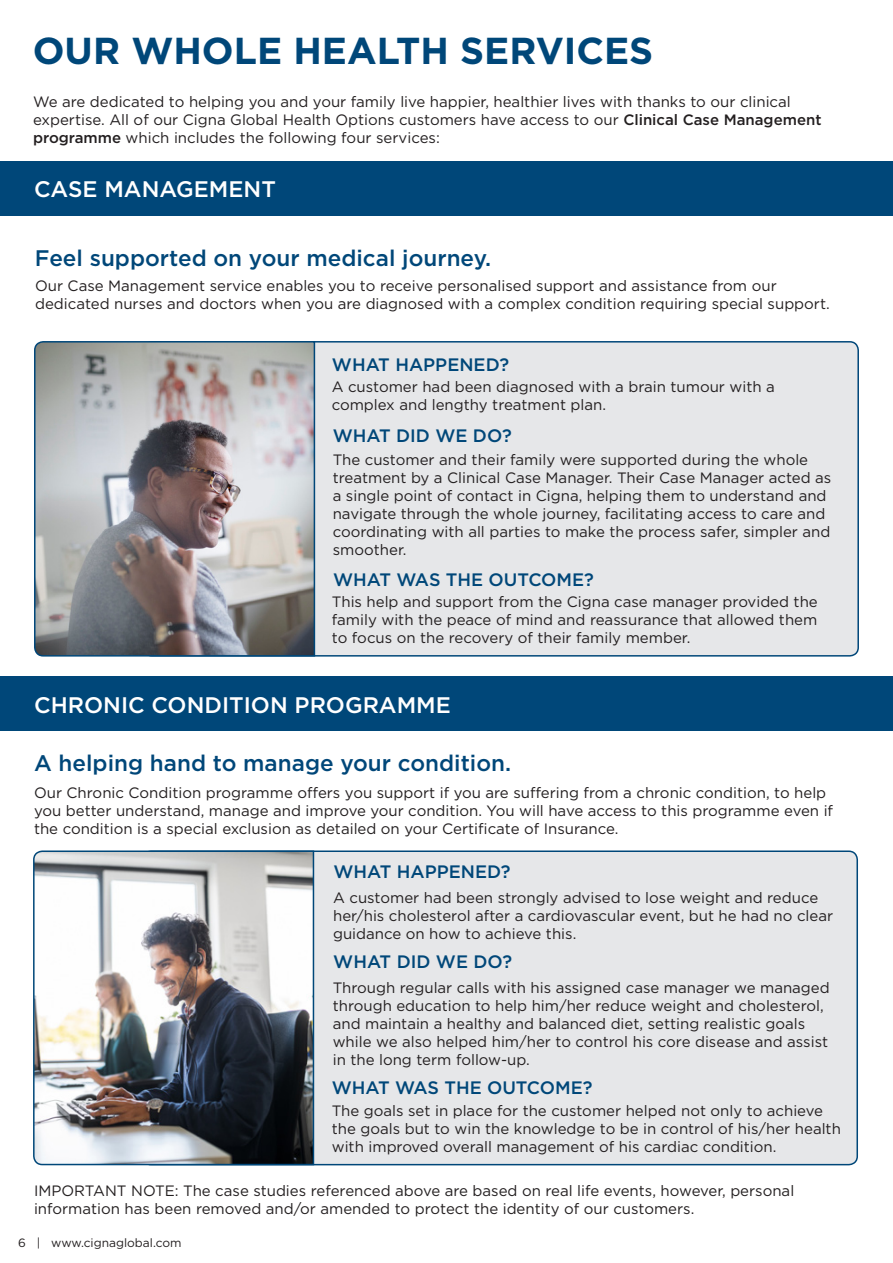
<style>
.page{position:relative;width:893px;height:1263px;background:#fff}
.page>*{position:absolute;margin:0;border:0;box-sizing:border-box;transform-origin:0 0}
.t1{font:700 37.5px "Gotham";color:#004779}
.t2{font:500 22.5px "Gotham";color:#004779}
.t3{font:500 22.5px "Gotham";color:#fff}
.t4{font:500 18px "Gotham";color:#004779}
.t5{font:15px/18px "Gotham";color:#231f20}
.t6{font:12px "Gotham";color:#231f20}
.s1{font-weight:500}
</style>
<div class="page">
<div style="left:0;top:161px;width:893px;height:55px;background:#004779"></div>
<div style="left:0;top:676px;width:893px;height:55px;background:#004779"></div>
<div style="left:144px;top:342px;width:714px;height:314px;background:#e6e7e9;border-radius:9px"></div>
<img style="left:34px;top:341px;width:282px;height:316px">
<div style="left:143px;top:851px;width:714px;height:314px;background:#e6e7e9;border-radius:9px"></div>
<img style="left:33px;top:850px;width:282px;height:316px">
<p class="t1" style="left:33px;top:26px;width:622px">OUR WHOLE HEALTH SERVICES</p>
<p class="t5" style="left:33px;top:92px;width:790px">We are dedicated to helping you and your family live happier, healthier lives with thanks to our clinical expertise. All of our Cigna Global Health Options customers have access to our <span class="s1">Clinical Case Management programme</span> which includes the following four services:</p>
<p class="t3" style="left:34px;top:174px;width:243px">CASE MANAGEMENT</p>
<p class="t2" style="left:35px;top:243px;width:458px">Feel supported on your medical journey.</p>
<p class="t5" style="left:35px;top:276px;width:796px">Our Case Management service enables you to receive personalised support and assistance from our dedicated nurses and doctors when you are diagnosed with a complex condition requiring special support.</p>
<p class="t4" style="left:332px;top:352px;width:179px">WHAT HAPPENED?</p>
<p class="t5" style="left:332px;top:378px;width:445px">A customer had been diagnosed with a brain tumour with a complex and lengthy treatment plan.</p>
<p class="t4" style="left:333px;top:424px;width:180px">WHAT DID WE DO?</p>
<p class="t5" style="left:333px;top:450px;width:500px">The customer and their family were supported during the whole treatment by a Clinical Case Manager. Their Case Manager acted as a single point of contact in Cigna, helping them to understand and navigate through the whole journey, facilitating access to care and coordinating with all parties to make the process safer, simpler and smoother.</p>
<p class="t4" style="left:333px;top:567px;width:262px">WHAT WAS THE OUTCOME?</p>
<p class="t5" style="left:332px;top:592px;width:487px;text-align:justify">This help and support from the Cigna case manager provided the family with the peace of mind and reassurance that allowed them to focus on the recovery of their family member.</p>
<p class="t3" style="left:34px;top:690px;width:418px">CHRONIC CONDITION PROGRAMME</p>
<p class="t2" style="left:34px;top:749px;width:478px">A helping hand to manage your condition.</p>
<p class="t5" style="left:34px;top:783px;width:801px">Our Chronic Condition programme offers you support if you are suffering from a chronic condition, to help you better understand, manage and improve your condition. You will have access to this programme even if the condition is a special exclusion as detailed on your Certificate of Insurance.</p>
<p class="t4" style="left:333px;top:860px;width:179px">WHAT HAPPENED?</p>
<p class="t5" style="left:333px;top:888px;width:502px">A customer had been strongly advised to lose weight and reduce her/his cholesterol after a cardiovascular event, but he had no clear guidance on how to achieve this.</p>
<p class="t4" style="left:333px;top:950px;width:180px">WHAT DID WE DO?</p>
<p class="t5" style="left:333px;top:978px;width:498px">Through regular calls with his assigned case manager we managed through education to help him/her reduce weight and cholesterol, and maintain a healthy and balanced diet, setting realistic goals while we also helped him/her to control his core disease and assist in the long term follow-up.</p>
<p class="t4" style="left:332px;top:1076px;width:262px">WHAT WAS THE OUTCOME?</p>
<p class="t5" style="left:332px;top:1101px;width:511px">The goals set in place for the customer helped not only to achieve the goals but to win the knowledge to be in control of his/her health with improved overall management of his cardiac condition.</p>
<p class="t5" style="left:34px;top:1181px;width:762px">IMPORTANT NOTE: The case studies referenced above are based on real life events, however, personal information has been removed and/or amended to protect the identity of our customers.</p>
<p class="t6" style="left:18px;top:1235px;width:165px">6 | www.cignaglobal.com</p>
</div>
